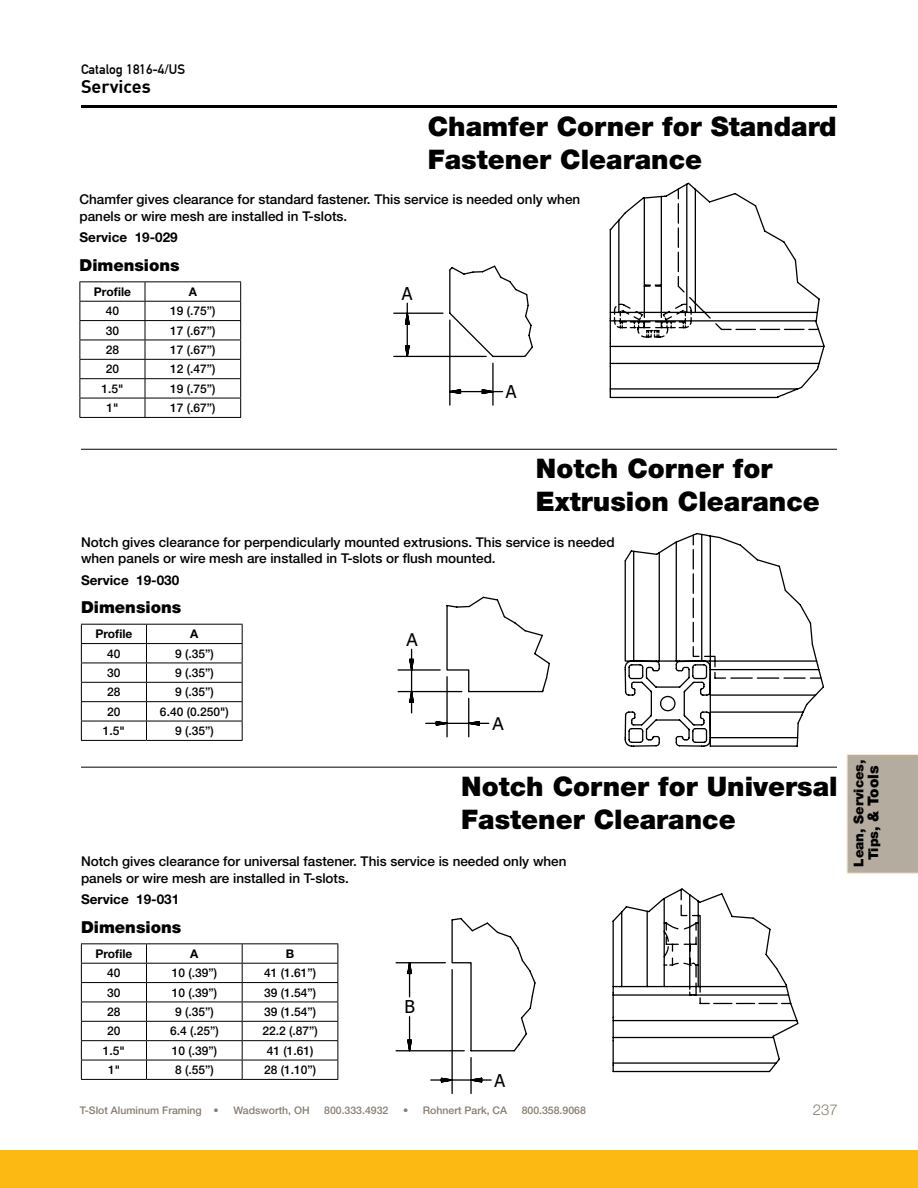
<style>
.page{position:relative;width:918px;height:1188px;background:#fff}
.page>*{position:absolute;margin:0;border:0;box-sizing:border-box;transform-origin:0 0}
.t1{font:900 27px/32.4px "Helvetica Neue LT Std";color:#000}
.t2{font:700 18px "DIN";color:#000}
.t3{font:17.85px "Tahoma";color:#000}
.t4{font:17.85px "Helvetica";color:#000}
.t5{font:900 16.5px "Helvetica Neue LT Std";color:#000}
.t6{font:900 15px "Helvetica Neue LT Std";color:#000}
.t7{font:300 15px "Helvetica Neue LT Std";color:#887d6e}
.t8{font:500 13.5px/16.2px "Helvetica Neue LT Std";color:#000}
.t9{font:700 13.5px "Helvetica Neue LT Std";color:#000}
.t10{font:500 13.5px "DIN Mittelschrift";color:#000}
.t11{font:900 13.5px "Helvetica Neue LT Std";color:#000}
.t12{font:500 12px "Helvetica Neue LT Std";color:#000}
.t13{font:700 12px "Helvetica Neue LT Std";color:#000}
.t14{font:500 10.5px "Helvetica Neue LT Std";color:#887d6e}
.s1{font-size:13.5px}
</style>
<div class="page">
<div style="left:0;top:1150px;width:918px;height:38px;background:#fdb913"></div>
<hr style="left:81px;top:105px;width:756px;height:3px;background:#000">
<div style="left:847px;top:754px;width:71px;height:120px;background:#b5aca0"></div>
<hr style="left:80px;top:281px;width:65px;height:1px;background:#000">
<hr style="left:145px;top:281px;width:96px;height:1px;background:#000">
<hr style="left:80px;top:301px;width:65px;height:1px;background:#000">
<hr style="left:145px;top:301px;width:96px;height:1px;background:#000">
<hr style="left:80px;top:320px;width:65px;height:1px;background:#000">
<hr style="left:145px;top:320px;width:96px;height:1px;background:#000">
<hr style="left:80px;top:340px;width:65px;height:1px;background:#000">
<hr style="left:145px;top:340px;width:96px;height:1px;background:#000">
<hr style="left:80px;top:359px;width:65px;height:1px;background:#000">
<hr style="left:145px;top:359px;width:96px;height:1px;background:#000">
<hr style="left:80px;top:378px;width:65px;height:1px;background:#000">
<hr style="left:145px;top:378px;width:96px;height:1px;background:#000">
<svg style="left:80px;top:282px;width:1px;height:135px"></svg>
<hr style="left:80px;top:398px;width:65px;height:1px;background:#000">
<hr style="left:80px;top:417px;width:65px;height:1px;background:#000">
<svg style="left:145px;top:282px;width:1px;height:135px"></svg>
<svg style="left:240px;top:282px;width:1px;height:135px"></svg>
<hr style="left:145px;top:398px;width:96px;height:1px;background:#000">
<hr style="left:145px;top:417px;width:96px;height:1px;background:#000">
<hr style="left:81px;top:943px;width:66px;height:1px;background:#000">
<hr style="left:147px;top:943px;width:95px;height:1px;background:#000">
<hr style="left:242px;top:943px;width:96px;height:1px;background:#000">
<hr style="left:81px;top:963px;width:66px;height:1px;background:#000">
<hr style="left:147px;top:963px;width:95px;height:1px;background:#000">
<hr style="left:242px;top:963px;width:96px;height:1px;background:#000">
<hr style="left:81px;top:982px;width:66px;height:1px;background:#000">
<hr style="left:147px;top:982px;width:95px;height:1px;background:#000">
<hr style="left:242px;top:982px;width:96px;height:1px;background:#000">
<hr style="left:81px;top:1002px;width:66px;height:1px;background:#000">
<hr style="left:147px;top:1002px;width:95px;height:1px;background:#000">
<hr style="left:242px;top:1002px;width:96px;height:1px;background:#000">
<svg style="left:81px;top:944px;width:1px;height:135px"></svg>
<hr style="left:81px;top:1060px;width:66px;height:1px;background:#000">
<hr style="left:81px;top:1021px;width:66px;height:1px;background:#000">
<hr style="left:81px;top:1040px;width:66px;height:1px;background:#000">
<hr style="left:81px;top:1079px;width:66px;height:1px;background:#000">
<svg style="left:146px;top:944px;width:1px;height:135px"></svg>
<hr style="left:147px;top:1060px;width:95px;height:1px;background:#000">
<hr style="left:147px;top:1021px;width:95px;height:1px;background:#000">
<hr style="left:147px;top:1040px;width:95px;height:1px;background:#000">
<hr style="left:147px;top:1079px;width:95px;height:1px;background:#000">
<svg style="left:242px;top:944px;width:1px;height:135px"></svg>
<svg style="left:338px;top:944px;width:1px;height:135px"></svg>
<hr style="left:242px;top:1060px;width:96px;height:1px;background:#000">
<hr style="left:242px;top:1021px;width:96px;height:1px;background:#000">
<hr style="left:242px;top:1040px;width:96px;height:1px;background:#000">
<hr style="left:242px;top:1079px;width:96px;height:1px;background:#000">
<hr style="left:81px;top:449px;width:756px;height:1px;background:#000">
<hr style="left:81px;top:767px;width:756px;height:1px;background:#000">
<hr style="left:81px;top:624px;width:66px;height:1px;background:#000">
<hr style="left:147px;top:624px;width:96px;height:1px;background:#000">
<hr style="left:81px;top:643px;width:66px;height:1px;background:#000">
<hr style="left:147px;top:643px;width:96px;height:1px;background:#000">
<hr style="left:81px;top:663px;width:66px;height:1px;background:#000">
<hr style="left:147px;top:663px;width:96px;height:1px;background:#000">
<hr style="left:81px;top:682px;width:66px;height:1px;background:#000">
<hr style="left:147px;top:682px;width:96px;height:1px;background:#000">
<hr style="left:81px;top:701px;width:66px;height:1px;background:#000">
<hr style="left:147px;top:701px;width:96px;height:1px;background:#000">
<svg style="left:81px;top:625px;width:1px;height:115px"></svg>
<hr style="left:81px;top:721px;width:66px;height:1px;background:#000">
<svg style="left:146px;top:625px;width:1px;height:115px"></svg>
<svg style="left:242px;top:625px;width:1px;height:115px"></svg>
<hr style="left:147px;top:721px;width:96px;height:1px;background:#000">
<hr style="left:81px;top:740px;width:66px;height:1px;background:#000">
<hr style="left:147px;top:740px;width:96px;height:1px;background:#000">
<svg style="left:624px;top:533px;width:200px;height:214px"></svg>
<svg style="left:446px;top:534px;width:376px;height:159px"></svg>
<svg style="left:397px;top:648px;width:93px;height:90px"></svg>
<svg style="left:450px;top:183px;width:375px;height:216px"></svg>
<svg style="left:393px;top:269px;width:141px;height:137px"></svg>
<svg style="left:451px;top:888px;width:348px;height:185px"></svg>
<svg style="left:395px;top:955px;width:97px;height:139px"></svg>
<p class="t10" style="left:81px;top:61px;width:106px">Catalog 1816-4/US</p>
<h2 class="t2" style="left:81px;top:74px;width:71px">Services</h2>
<h1 class="t1" style="left:428px;top:110px;width:410px">Chamfer Corner for Standard<br>Fastener Clearance</h1>
<p class="t8" style="left:80px;top:191px;width:502px">Chamfer gives clearance for standard fastener. This service is needed only when panels or wire mesh are installed in T-slots.</p>
<p class="t9" style="left:80px;top:229px;width:100px">Service 19-029</p>
<p class="t5" style="left:80px;top:255px;width:102px">Dimensions</p>
<p class="t13" style="left:94px;top:284px;width:39px">Profile</p>
<p class="t13" style="left:189px;top:284px;width:10px">A</p>
<p class="t12" style="left:106px;top:304px;width:15px">40</p>
<p class="t12" style="left:170px;top:304px;width:47px">19 (.75”)</p>
<p class="t12" style="left:106px;top:323px;width:15px">30</p>
<p class="t12" style="left:170px;top:323px;width:47px">17 (.67”)</p>
<p class="t12" style="left:106px;top:343px;width:15px">28</p>
<p class="t12" style="left:170px;top:343px;width:47px">17 (.67”)</p>
<p class="t12" style="left:106px;top:362px;width:15px">20</p>
<p class="t12" style="left:170px;top:362px;width:47px">12 (.47”)</p>
<p class="t12" style="left:101px;top:381px;width:24px">1.5"</p>
<p class="t12" style="left:170px;top:381px;width:47px">19 (.75”)</p>
<p class="t12" style="left:106px;top:401px;width:13px">1"</p>
<p class="t12" style="left:170px;top:401px;width:47px">17 (.67”)</p>
<h3 class="t3" style="left:402px;top:281px;width:12px">A</h3>
<h3 class="t3" style="left:506px;top:380px;width:12px">A</h3>
<h1 class="t1" style="left:536px;top:452px;width:286px">Notch Corner for<br>Extrusion Clearance</h1>
<p class="t8" style="left:81px;top:534px;width:535px">Notch gives clearance for perpendicularly mounted extrusions. This service is needed when panels or wire mesh are installed in T-slots or flush mounted.</p>
<p class="t9" style="left:81px;top:571px;width:100px">Service 19-030</p>
<p class="t5" style="left:81px;top:598px;width:102px">Dimensions</p>
<p class="t13" style="left:95px;top:626px;width:39px">Profile</p>
<p class="t13" style="left:190px;top:626px;width:10px">A</p>
<p class="t12" style="left:107px;top:646px;width:15px">40</p>
<p class="t12" style="left:175px;top:646px;width:40px">9 (.35”)</p>
<p class="t12" style="left:107px;top:665px;width:15px">30</p>
<p class="t12" style="left:175px;top:665px;width:40px">9 (.35”)</p>
<p class="t12" style="left:107px;top:685px;width:15px">28</p>
<p class="t12" style="left:175px;top:685px;width:40px">9 (.35”)</p>
<p class="t12" style="left:107px;top:704px;width:15px">20</p>
<p class="t12" style="left:160px;top:704px;width:70px">6.40 (0.250")</p>
<p class="t12" style="left:103px;top:724px;width:24px">1.5"</p>
<p class="t12" style="left:175px;top:724px;width:40px">9 (.35”)</p>
<h3 class="t4" style="left:406px;top:629px;width:13px">A</h3>
<h3 class="t4" style="left:492px;top:713px;width:13px">A</h3>
<h1 class="t1" style="left:461px;top:771px;width:378px">Notch Corner for Universal<br>Fastener Clearance</h1>
<p class="t8" style="left:81px;top:853px;width:487px">Notch gives clearance for universal fastener. This service is needed only when panels or wire mesh are installed in T-slots.</p>
<p class="t9" style="left:81px;top:891px;width:100px">Service 19-031</p>
<p class="t5" style="left:81px;top:917px;width:102px">Dimensions</p>
<p class="t13" style="left:95px;top:946px;width:39px">Profile</p>
<p class="t13" style="left:190px;top:946px;width:10px">A</p>
<p class="t13" style="left:286px;top:946px;width:10px">B</p>
<p class="t12" style="left:107px;top:966px;width:15px">40</p>
<p class="t12" style="left:172px;top:966px;width:47px">10 (.39”)</p>
<p class="t12" style="left:264px;top:966px;width:54px">41 (1.61”)</p>
<p class="t12" style="left:107px;top:985px;width:15px">30</p>
<p class="t12" style="left:172px;top:985px;width:47px">10 (.39”)</p>
<p class="t12" style="left:264px;top:985px;width:54px">39 (1.54”)</p>
<p class="t12" style="left:107px;top:1004px;width:15px">28</p>
<p class="t12" style="left:175px;top:1004px;width:40px">9 (.35”)</p>
<p class="t12" style="left:264px;top:1004px;width:54px">39 (1.54”)</p>
<p class="t12" style="left:107px;top:1024px;width:15px">20</p>
<p class="t12" style="left:170px;top:1024px;width:50px">6.4 (.25”)</p>
<p class="t12" style="left:262px;top:1024px;width:57px">22.2 (.87”)</p>
<p class="t12" style="left:103px;top:1043px;width:24px">1.5"</p>
<p class="t12" style="left:172px;top:1043px;width:47px">10 (.39”)</p>
<p class="t12" style="left:267px;top:1043px;width:48px">41 (1.61)</p>
<p class="t12" style="left:108px;top:1063px;width:13px">1"</p>
<p class="t12" style="left:175px;top:1063px;width:40px">8 (.55”)</p>
<p class="t12" style="left:264px;top:1063px;width:54px">28 (1.10”)</p>
<h3 class="t3" style="left:404px;top:995px;width:12px">B</h3>
<h3 class="t3" style="left:495px;top:1068px;width:12px">A</h3>
<p class="t14" style="left:80px;top:1105px;width:140px">T-Slot Aluminum Framing •</p>
<p class="t14" style="left:233px;top:1105px;width:78px">Wadsworth, OH</p>
<p class="t14" style="left:324px;top:1105px;width:66px">800.333.4932</p>
<p class="t14" style="left:403px;top:1105px;width:106px">• Rohnert Park, CA</p>
<p class="t14" style="left:522px;top:1105px;width:66px">800.358.9068</p>
<p class="t7" style="left:813px;top:1101px;width:27px">237</p>
<p class="t11" style="left:850px;top:867px;width:109px;rotate:-90deg">Lean, Services,</p>
<p class="t6" style="left:864px;top:860px;width:96px;rotate:-90deg"><span class="s1">Tips,</span> &amp; Tools</p>
</div>
